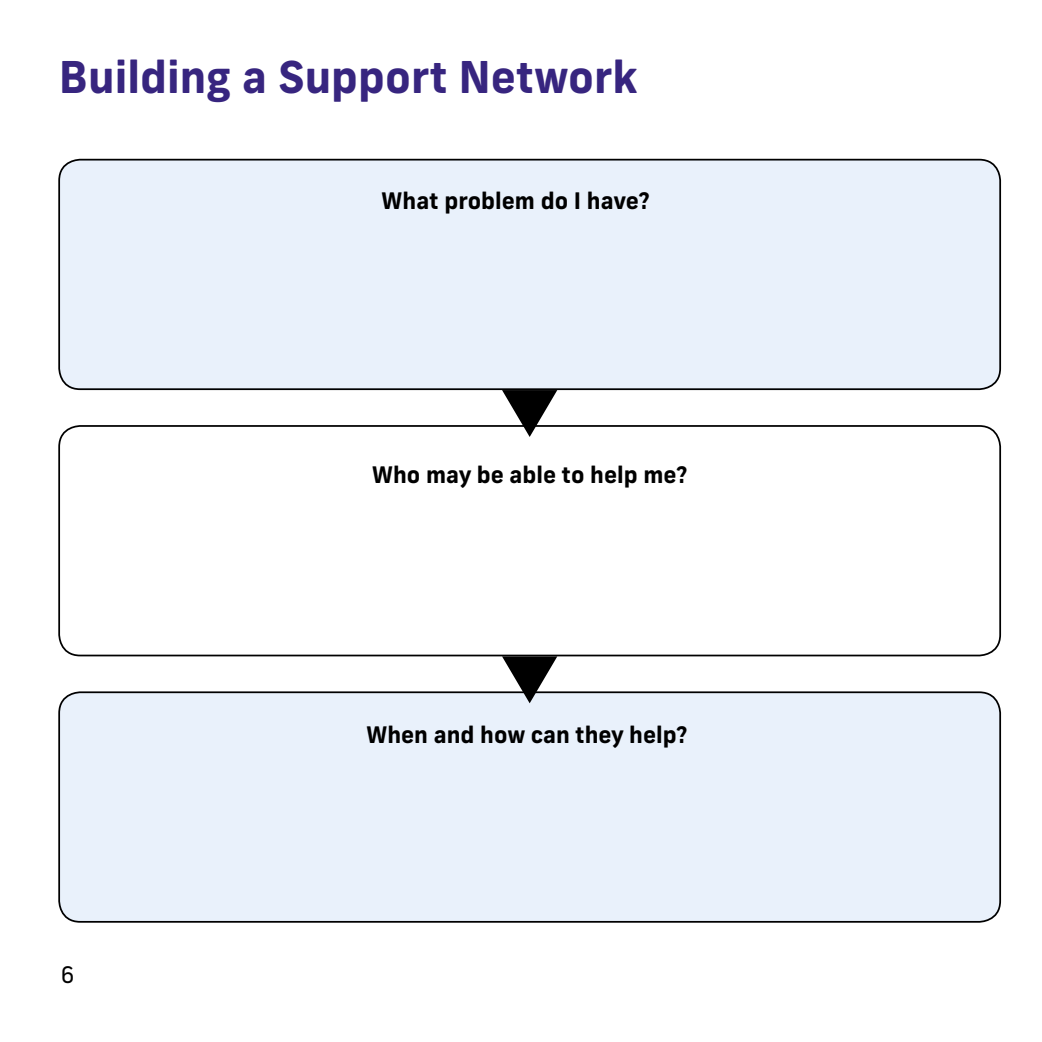
<style>
.page{position:relative;width:1042px;height:1042px;background:#fff}
.page>*{position:absolute;margin:0;border:0;box-sizing:border-box;transform-origin:0 0}
.t1{font:700 43.75px "Frank New";color:#37257f}
.t2{font:700 22.75px "Frank New";color:#000}
.t3{font:22.75px "Frank New";color:#000}
</style>
<div class="page">
<div style="left:59px;top:160px;width:941px;height:229px;background:#e9f1fb;border-radius:21px"></div>
<div style="left:58px;top:159px;width:943px;height:231px;border:2px solid #000;border-radius:21px"></div>
<div style="left:58px;top:425px;width:943px;height:231px;border:2px solid #000;border-radius:21px"></div>
<div style="left:59px;top:692px;width:941px;height:230px;background:#e9f1fb;border-radius:21px"></div>
<div style="left:58px;top:691px;width:943px;height:231px;border:2px solid #000;border-radius:21px"></div>
<svg style="left:502px;top:390px;width:55px;height:47px"></svg>
<svg style="left:502px;top:656px;width:55px;height:47px"></svg>
<h1 class="t1" style="left:59px;top:60px;width:580px">Building a Support Network</h1>
<p class="t2" style="left:381px;top:191px;width:270px">What problem do I have?</p>
<p class="t2" style="left:372px;top:466px;width:317px">Who may be able to help me?</p>
<p class="t3" style="left:61px;top:965px;width:15px">6</p>
<p class="t2" style="left:366px;top:726px;width:323px">When and how can they help?</p>
</div>
